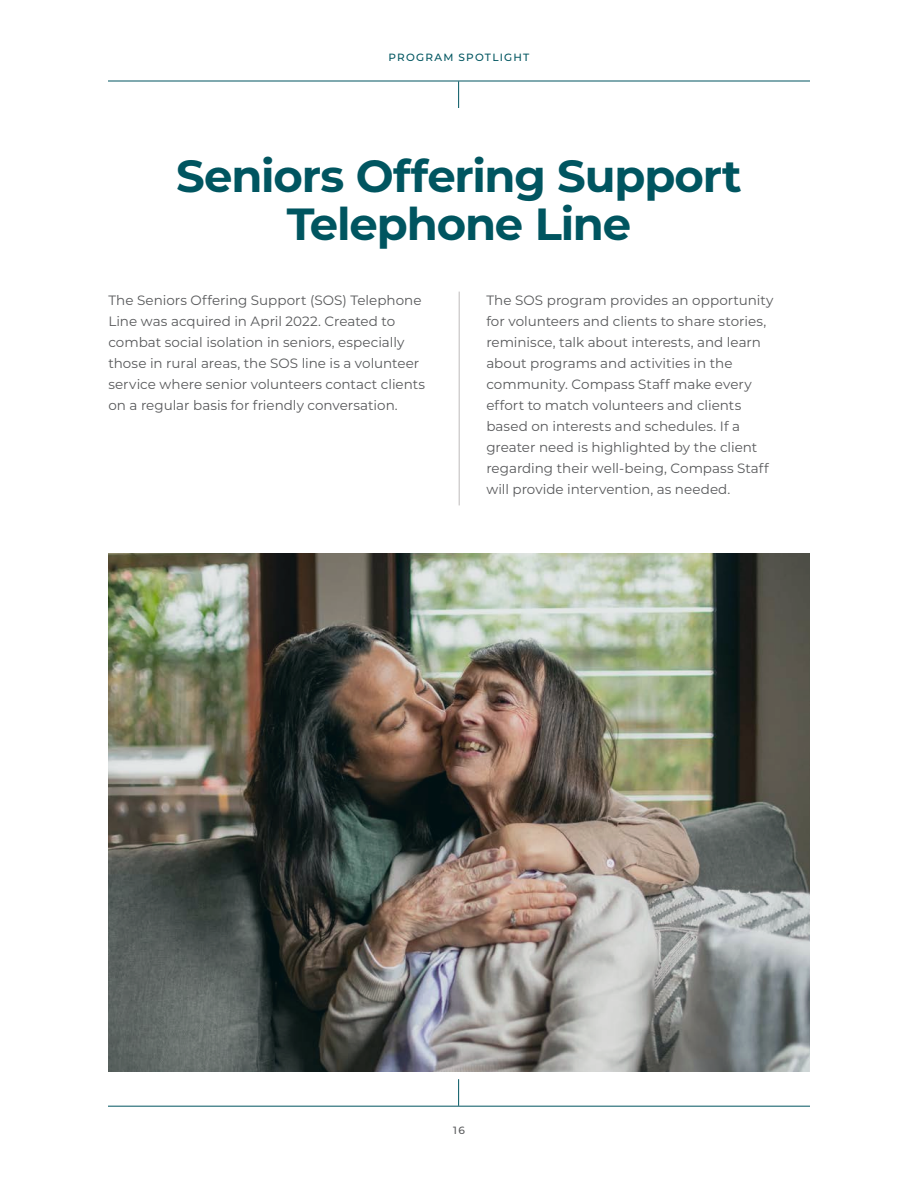
<style>
.page{position:relative;width:918px;height:1188px;background:#fff}
.page>*{position:absolute;margin:0;border:0;box-sizing:border-box;transform-origin:0 0}
.t1{font:700 45px/48px "Montserrat";letter-spacing:-.025em;color:#005560;text-align:center}
.t2{font:13.5px/21px "Montserrat";color:#58595b}
.t3{font:500 10.5px "Montserrat";letter-spacing:.115em;color:#005560}
.t4{font:500 10.5px "Montserrat";color:#58595b}
</style>
<div class="page">
<hr style="left:108px;top:81px;width:702px;height:1px;background:#005560">
<svg style="left:458px;top:81px;width:1px;height:27px"></svg>
<hr style="left:108px;top:1106px;width:702px;height:1px;background:#005560">
<svg style="left:458px;top:1079px;width:1px;height:27px"></svg>
<hr style="left:459px;top:292px;width:1px;height:213px;background:#bfbbbc">
<img style="left:108px;top:554px;width:702px;height:518px">
<p class="t3" style="left:389px;top:50px;width:142px">PROGRAM SPOTLIGHT</p>
<h1 class="t1" style="left:176px;top:150px;width:567px">Seniors Offering Support<br>Telephone Line</h1>
<p class="t2" style="left:108px;top:289px;width:318px">The Seniors Offering Support (SOS) Telephone Line was acquired in April 2022. Created to combat social isolation in seniors, especially those in rural areas, the SOS line is a volunteer service where senior volunteers contact clients on a regular basis for friendly conversation.</p>
<p class="t2" style="left:486px;top:289px;width:289px">The SOS program provides an opportunity for volunteers and clients to share stories, reminisce, talk about interests, and learn about programs and activities in the community. Compass Staff make every effort to match volunteers and clients based on interests and schedules. If a greater need is highlighted by the client regarding their well-being, Compass Staff will provide intervention, as needed.</p>
<p class="t4" style="left:453px;top:1123px;width:13px">16</p>
</div>
